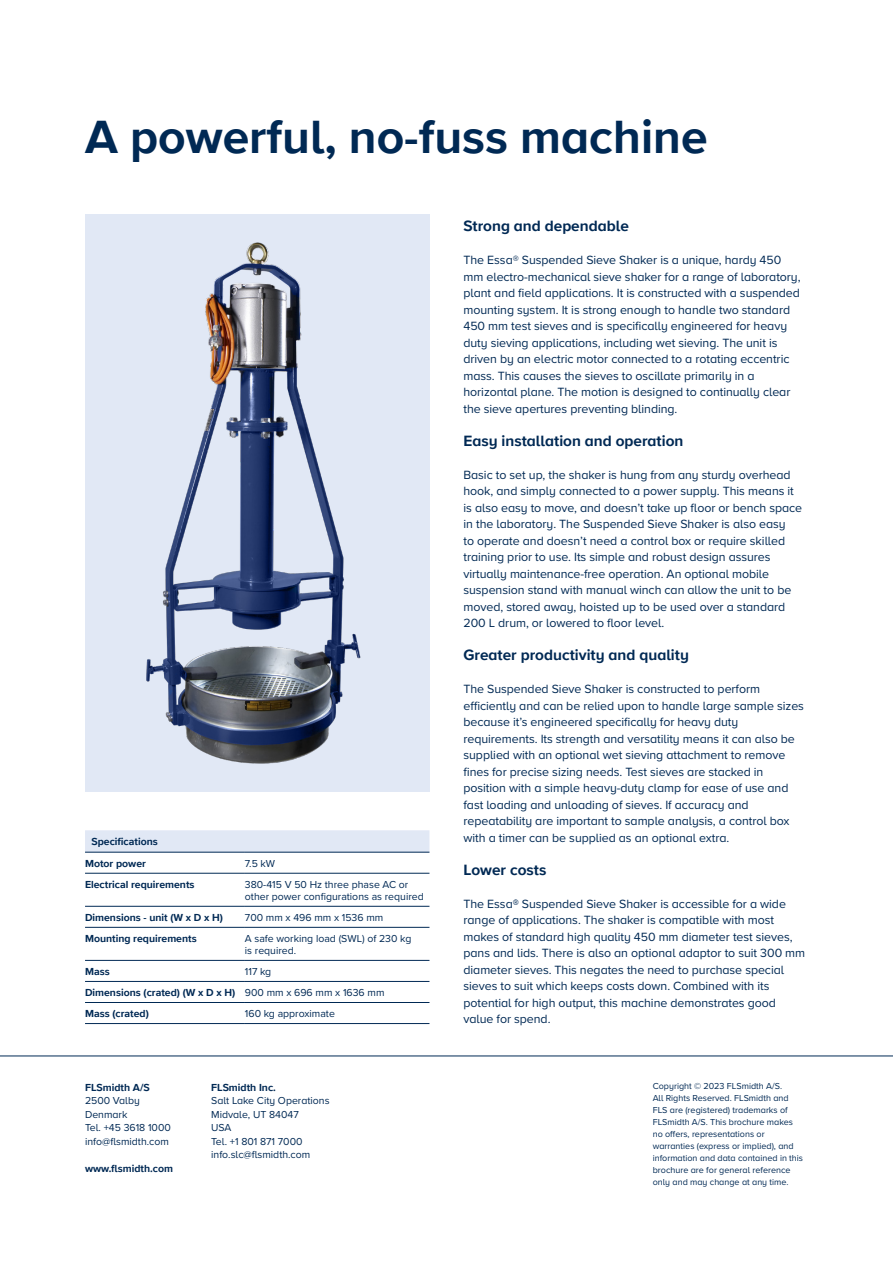
<style>
.page{position:relative;width:893px;height:1263px;background:#fff}
.page>*{position:absolute;margin:0;border:0;box-sizing:border-box;transform-origin:0 0}
.Heading_level_1{font:700 48px "Proxima Nova";color:#002954}
.Middle_heading{font:700 15.3px "Proxima Nova";color:#002954}
.Body_copy{font:12.3px/16.5px "Proxima Nova";letter-spacing:-.005em;color:#002954}
.Table{font:10.5px/12px "Proxima Nova";color:#002954}
.Table_Bold_Blue{font:700 10.5px "Proxima Nova";color:#002954}
.Address_Regular{font:10.5px "Proxima Nova";color:#002954}
.Address_Bold{font:700 10.5px "Proxima Nova";color:#002954}
.Copyright_text{font:9px/12px "Proxima Nova";color:#002954}
.s1{font-weight:700}
</style>
<div class="page">
<div style="left:85px;top:215px;width:344px;height:577px;background:#e1e8f5"></div>
<img style="left:146px;top:242px;width:215px;height:522px">
<hr style="left:0;top:1056px;width:893px;height:1px;background:#002954">
<svg style="left:85px;top:830px;width:344px;height:22px;background:#dee5f2"></svg>
<hr style="left:85px;top:852px;width:160px;height:1px;background:#002954">
<hr style="left:245px;top:852px;width:184px;height:1px;background:#002954">
<hr style="left:85px;top:873px;width:160px;height:1px;background:#002954">
<hr style="left:245px;top:873px;width:184px;height:1px;background:#002954">
<hr style="left:85px;top:906px;width:160px;height:1px;background:#002954">
<hr style="left:245px;top:906px;width:184px;height:1px;background:#002954">
<hr style="left:85px;top:927px;width:160px;height:1px;background:#002954">
<hr style="left:245px;top:927px;width:184px;height:1px;background:#002954">
<hr style="left:85px;top:960px;width:160px;height:1px;background:#002954">
<hr style="left:245px;top:960px;width:184px;height:1px;background:#002954">
<hr style="left:85px;top:981px;width:160px;height:1px;background:#002954">
<hr style="left:245px;top:981px;width:184px;height:1px;background:#002954">
<hr style="left:85px;top:1002px;width:160px;height:1px;background:#002954">
<hr style="left:245px;top:1002px;width:184px;height:1px;background:#002954">
<hr style="left:85px;top:1023px;width:160px;height:1px;background:#002954">
<hr style="left:245px;top:1023px;width:184px;height:1px;background:#002954">
<p class="Heading_level_1" style="left:85px;top:102px;width:624px">A powerful, no-fuss machine</p>
<p class="Table_Bold_Blue" style="left:91px;top:834px;width:68px">Specifications</p>
<p class="Table_Bold_Blue" style="left:85px;top:855px;width:62px">Motor power</p>
<p class="Table" style="left:245px;top:857px;width:32px">7.5 kW</p>
<p class="Table_Bold_Blue" style="left:85px;top:876px;width:111px">Electrical requirements</p>
<p class="Table" style="left:245px;top:878px;width:180px">380-415 V 50 Hz three phase AC or other power configurations as required</p>
<p class="Table_Bold_Blue" style="left:85px;top:910px;width:139px">Dimensions - unit (W x D x H)</p>
<p class="Table" style="left:245px;top:911px;width:140px">700 mm x 496 mm x 1536 mm</p>
<p class="Table_Bold_Blue" style="left:85px;top:931px;width:113px">Mounting requirements</p>
<p class="Table" style="left:245px;top:932px;width:168px">A safe working load (SWL) of 230 kg</p>
<p class="Table" style="left:245px;top:944px;width:53px">is required.</p>
<p class="Table_Bold_Blue" style="left:85px;top:964px;width:26px">Mass</p>
<p class="Table" style="left:245px;top:965px;width:28px">117 kg</p>
<p class="Table_Bold_Blue" style="left:85px;top:985px;width:152px">Dimensions (crated) (W x D x H)</p>
<p class="Table" style="left:245px;top:986px;width:141px">900 mm x 696 mm x 1636 mm</p>
<p class="Table_Bold_Blue" style="left:85px;top:1006px;width:65px">Mass (crated)</p>
<p class="Table" style="left:245px;top:1007px;width:92px">160 kg approximate</p>
<p class="Address_Bold" style="left:85px;top:1079px;width:66px">FLSmidth A/S</p>
<p class="Address_Regular" style="left:85px;top:1093px;width:56px">2500 Valby</p>
<p class="Address_Regular" style="left:85px;top:1106px;width:44px">Denmark</p>
<p class="Address_Regular" style="left:85px;top:1120px;width:87px">Tel. +45 3618 1000</p>
<p class="Address_Regular" style="left:85px;top:1133px;width:85px">info@flsmidth.com</p>
<p class="Address_Bold" style="left:85px;top:1160px;width:90px">www.flsmidth.com</p>
<p class="Address_Bold" style="left:211px;top:1079px;width:66px">FLSmidth Inc.</p>
<p class="Address_Regular" style="left:211px;top:1093px;width:120px">Salt Lake City Operations</p>
<p class="Address_Regular" style="left:211px;top:1106px;width:89px">Midvale, UT 84047</p>
<p class="Address_Regular" style="left:211px;top:1120px;width:22px">USA</p>
<p class="Address_Regular" style="left:211px;top:1133px;width:93px">Tel. +1 801 871 7000</p>
<p class="Address_Regular" style="left:211px;top:1147px;width:101px">info.slc@flsmidth.com</p>
<p class="Middle_heading" style="left:463px;top:215px;width:167px">Strong and dependable</p>
<p class="Body_copy" style="left:463px;top:251px;width:319px">The Essa® Suspended Sieve Shaker is a unique, hardy 450</p>
<p class="Body_copy" style="left:463px;top:268px;width:339px">mm electro-mechanical sieve shaker for a range of laboratory, plant and field applications. It is constructed with a suspended mounting system. It is strong enough to handle two standard 450 mm test sieves and is specifically engineered for heavy duty sieving applications, including wet sieving. The unit is driven by an electric motor connected to a rotating eccentric mass. This causes the sieves to oscillate primarily in a horizontal plane. The motion is designed to continually clear the sieve apertures preventing blinding.</p>
<p class="Middle_heading" style="left:463px;top:429px;width:221px">Easy installation and operation</p>
<p class="Body_copy" style="left:463px;top:466px;width:332px">Basic to set up, the shaker is hung from any sturdy overhead hook, and simply connected to a power supply. This means it</p>
<p class="Body_copy" style="left:463px;top:499px;width:340px">is also easy to move, and doesn’t take up floor or bench space</p>
<p class="Body_copy" style="left:463px;top:515px;width:324px">in the laboratory. The Suspended Sieve Shaker is also easy</p>
<p class="Body_copy" style="left:463px;top:532px;width:329px">to operate and doesn’t need a control box or require skilled training prior to use. Its simple and robust design assures virtually maintenance-free operation. An optional mobile suspension stand with manual winch can allow the unit to be moved, stored away, hoisted up to be used over a standard 200 L drum, or lowered to floor level.</p>
<p class="Middle_heading" style="left:463px;top:644px;width:227px">Greater productivity and quality</p>
<p class="Body_copy" style="left:463px;top:680px;width:342px">The Suspended Sieve Shaker is constructed to perform efficiently and can be relied upon to handle large sample sizes because it’s engineered specifically for heavy duty requirements. Its strength and versatility means it can also be supplied with an optional wet sieving attachment to remove fines for precise sizing needs. Test sieves are stacked in position with a simple heavy-duty clamp for ease of use and fast loading and unloading of sieves. If accuracy and repeatability are important to sample analysis, a control box with a timer can be supplied as an optional extra.</p>
<p class="Middle_heading" style="left:463px;top:858px;width:84px">Lower costs</p>
<p class="Body_copy" style="left:463px;top:895px;width:343px">The Essa<span class="s1">®</span> Suspended Sieve Shaker is accessible for a wide range of applications. The shaker is compatible with most makes of standard high quality 450 mm diameter test sieves, pans and lids. There is also an optional adaptor to suit 300 mm diameter sieves. This negates the need to purchase special sieves to suit which keeps costs down. Combined with its potential for high output, this machine demonstrates good value for spend.</p>
<p class="Copyright_text" style="left:653px;top:1080px;width:152px">Copyright © 2023 FLSmidth A/S.<br>All Rights Reserved. FLSmidth and FLS are (registered) trademarks of FLSmidth A/S. This brochure makes no offers, representations or warranties (express or implied), and information and data contained in this brochure are for general reference only and may change at any time.</p>
</div>
